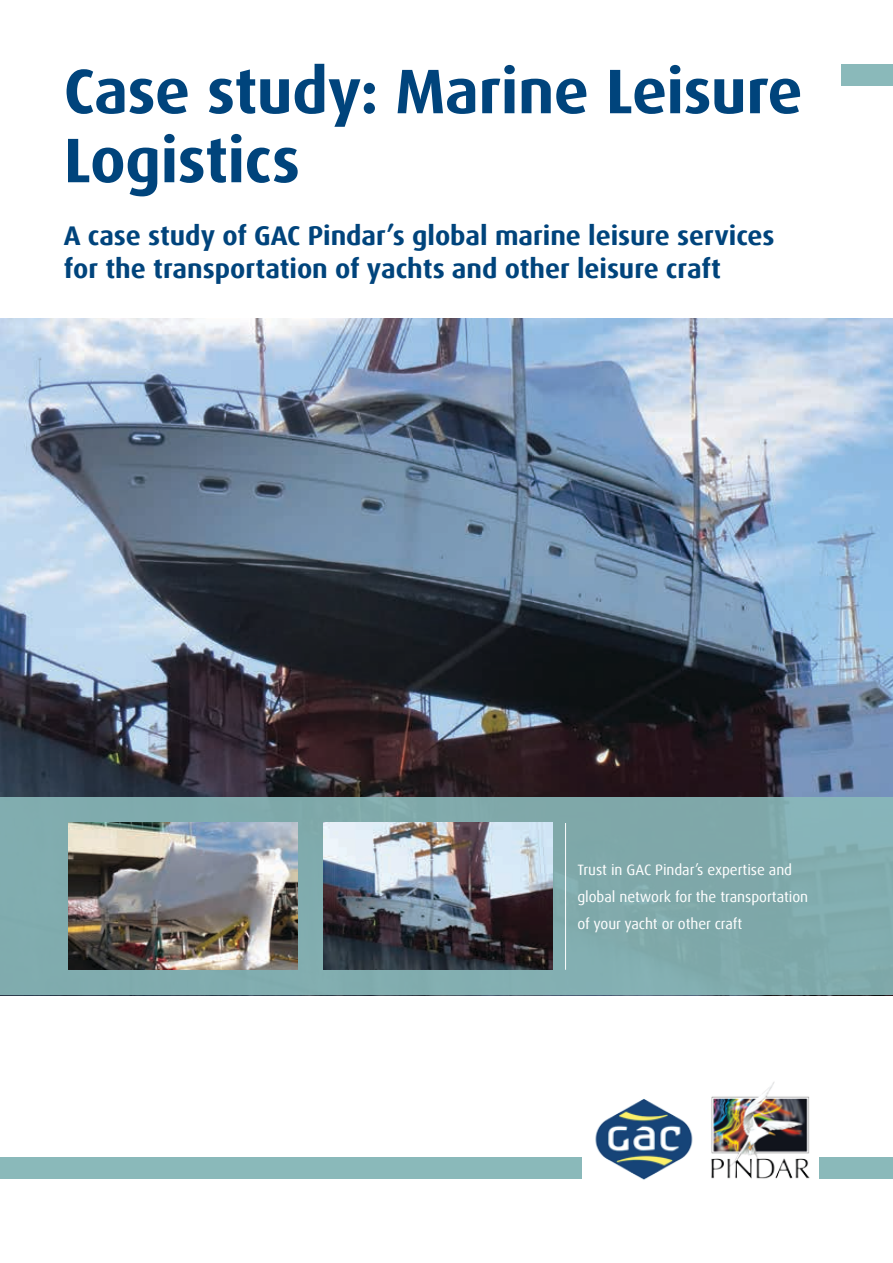
<style>
.page{position:relative;width:893px;height:1263px;background:#fff}
.page>*{position:absolute;margin:0;border:0;box-sizing:border-box;transform-origin:0 0}
.t1{font:700 63px/69px "Dax Offc";letter-spacing:-.01em;color:#00447c}
.t2{font:700 27px/33px "Dax Offc";letter-spacing:-.005em;color:#00447c}
.t3{font:15px/27px "Dax Offc";letter-spacing:-.005em;color:#fff}
</style>
<div class="page">
<img style="left:0;top:319px;width:893px;height:478px">
<div style="left:0;top:797px;width:893px;height:198px;background:#80abad"></div>
<hr style="left:565px;top:823px;width:1px;height:147px;background:#fff">
<img style="left:68px;top:823px;width:230px;height:146px">
<img style="left:323px;top:823px;width:230px;height:146px">
<div style="left:842px;top:64px;width:51px;height:21px;background:#8ab9ba"></div>
<div style="left:819px;top:1157px;width:74px;height:21px;background:#8ab9ba"></div>
<div style="left:0;top:1157px;width:581px;height:21px;background:#8ab9ba"></div>
<img style="left:595px;top:1082px;width:236px;height:98px">
<h1 class="t1" style="left:64px;top:58px;width:740px">Case study: Marine Leisure<br>Logistics</h1>
<p class="t2" style="left:64px;top:219px;width:712px">A case study of GAC Pindar’s global marine leisure services for the transportation of yachts and other leisure craft</p>
<p class="t3" style="left:577px;top:856px;width:232px">Trust in GAC Pindar’s expertise and global network for the transportation of your yacht or other craft</p>
</div>
